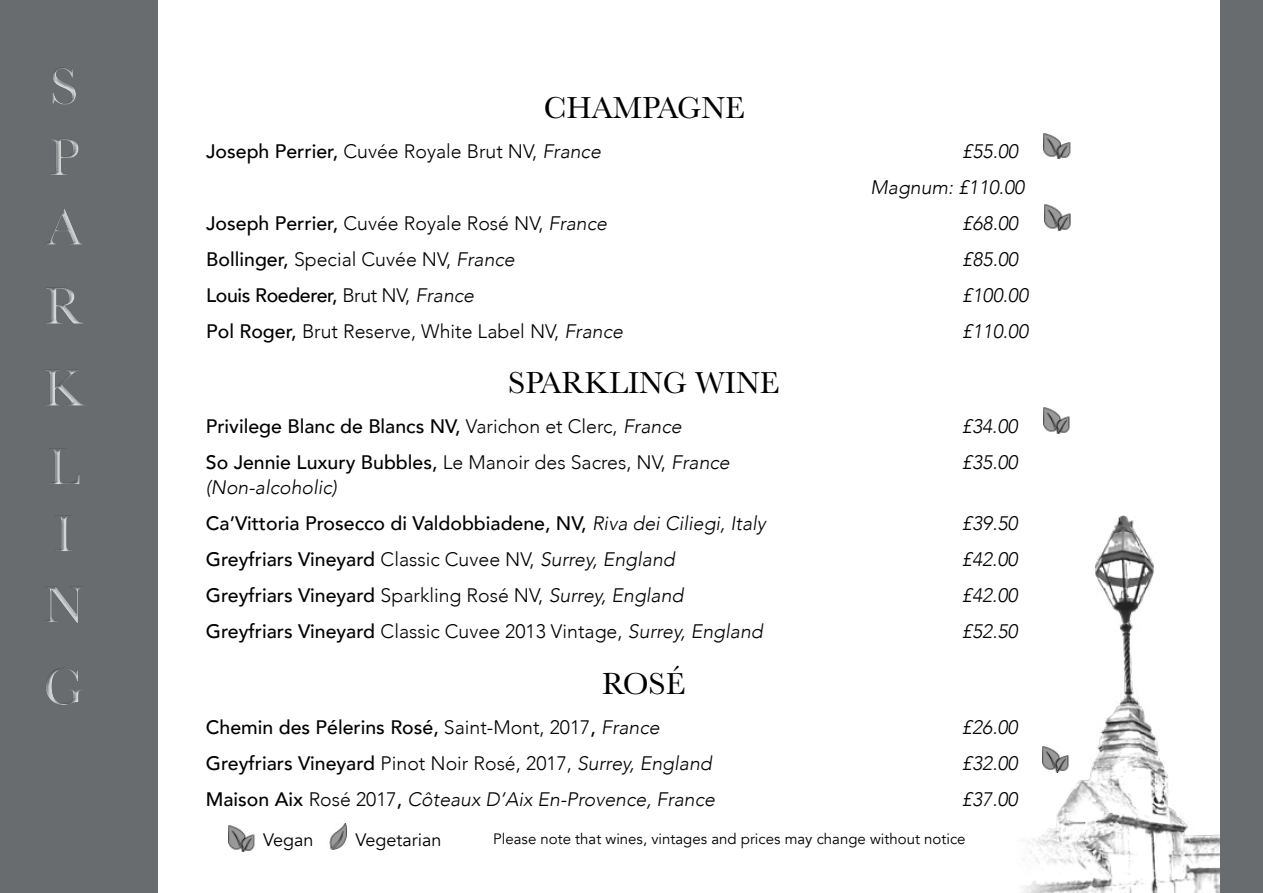
<style>
.page{position:relative;width:1263px;height:893px;background:#fff}
.page>*{position:absolute;margin:0;border:0;box-sizing:border-box;transform-origin:0 0}
.t1{font:54px/70.3px "Baskerville";color:#cccecf;text-align:justify}
.t2{font:31.5px "Baskerville";color:#000}
.t3{font:500 19.5px/36px "Avenir";color:#000}
.t4{font:300 19.5px "Avenir";color:#000}
.t5{font:italic 300 19.5px/36px "Avenir";color:#000}
.t6{font:500 19.5px "Avenir";letter-spacing:-.02em;color:#000}
.t7{font:18px "Avenir";color:#000}
.t8{font:15px "Avenir";color:#000}
.s1{font-weight:500}
.s2{font-style:italic}
.s3{font-weight:300}
.s4{font-weight:300;font-style:italic}
.s5{font-weight:500;font-style:normal}
.s6{font-style:normal}
</style>
<div class="page">
<div style="left:0;top:0;width:158px;height:893px;background:#686c6e"></div>
<img style="left:1044px;top:133px;width:27px;height:26px">
<img style="left:1044px;top:204px;width:27px;height:27px">
<img style="left:1043px;top:407px;width:27px;height:27px">
<img style="left:1023px;top:515px;width:197px;height:378px">
<div style="left:1220px;top:0;width:43px;height:893px;background:#686c6e"></div>
<img style="left:228px;top:825px;width:27px;height:27px">
<img style="left:329px;top:823px;width:18px;height:27px">
<div style="left:41px;top:64px;width:48px;height:640px;background:#000;opacity:.75"></div>
<img style="left:1043px;top:745px;width:28px;height:27px">
<h1 class="t1" style="left:45px;top:52px;width:38px">S P A</h1>
<h1 class="t1" style="left:43px;top:267px;width:44px;line-height:80.2px">R K L</h1>
<h1 class="t1" style="left:44px;top:499px;width:42px;line-height:70.9px">I<br>N</h1>
<h1 class="t1" style="left:43px;top:652px;width:43px">G</h1>
<h2 class="t2" style="left:544px;top:87px;width:203px">CHAMPAGNE</h2>
<p class="t4" style="left:206px;top:140px;width:396px"><span class="s1">Joseph Perrier,</span> Cuvée Royale Brut NV, <span class="s2">France</span></p>
<p class="t5" style="left:870px;top:133px;width:155px;text-indent:92px">£55.00<br>Magnum: £110.00</p>
<p class="t4" style="left:206px;top:212px;width:402px"><span class="s1">Joseph Perrier,</span> Cuvée Royale Rosé NV, <span class="s2">France</span></p>
<p class="t5" style="left:962px;top:205px;width:57px">£68.00</p>
<p class="t4" style="left:206px;top:248px;width:310px"><span class="s1">Bollinger,</span> Special Cuvée NV, <span class="s2">France</span></p>
<p class="t5" style="left:962px;top:241px;width:57px">£85.00</p>
<p class="t6" style="left:206px;top:278px;width:269px">Louis Roederer, <span class="s3">Brut NV,</span> <span class="s4">France</span></p>
<p class="t5" style="left:962px;top:277px;width:67px">£100.00</p>
<p class="t4" style="left:206px;top:320px;width:418px"><span class="s1">Pol Roger,</span> Brut Reserve, White Label NV, <span class="s2">France</span></p>
<p class="t5" style="left:962px;top:313px;width:67px">£110.00</p>
<h2 class="t2" style="left:508px;top:362px;width:273px">SPARKLING WINE</h2>
<p class="t3" style="left:206px;top:407px;width:477px">Privilege Blanc de Blancs NV, <span class="s3">Varichon et Clerc,</span> <span class="s4">France</span></p>
<p class="t5" style="left:962px;top:408px;width:57px">£34.00</p>
<p class="t3" style="left:206px;top:443px;width:525px">So Jennie Luxury Bubbles, <span class="s3">Le Manoir des Sacres, NV,</span> <span class="s4">France</span></p>
<p class="t5" style="left:962px;top:444px;width:57px">£35.00</p>
<p class="t3" style="left:206px;top:468px;width:561px"><span class="s4">(Non-alcoholic)<br></span>Ca’Vittoria Prosecco di Valdobbiadene, NV, <span class="s4">Riva dei Ciliegi, Italy</span></p>
<p class="t5" style="left:962px;top:506px;width:57px">£39.50</p>
<p class="t3" style="left:206px;top:540px;width:470px">Greyfriars Vineyard <span class="s3">Classic Cuvee NV,</span> <span class="s4">Surrey, England</span></p>
<p class="t5" style="left:962px;top:542px;width:57px">£42.00</p>
<p class="t3" style="left:206px;top:576px;width:479px">Greyfriars Vineyard <span class="s3">Sparkling Rosé NV,</span> <span class="s4">Surrey, England</span></p>
<p class="t5" style="left:962px;top:578px;width:57px">£42.00</p>
<p class="t4" style="left:206px;top:620px;width:558px"><span class="s1">Greyfriars Vineyard</span> Classic Cuvee 2013 Vintage, <span class="s2">Surrey, England</span></p>
<p class="t5" style="left:962px;top:614px;width:57px">£52.50</p>
<h2 class="t2" style="left:602px;top:663px;width:85px">ROSÉ</h2>
<p class="t3" style="left:206px;top:708px;width:455px">Chemin des Pélerins Rosé, <span class="s3">Saint-Mont, 2017</span>, <span class="s4">France</span></p>
<p class="t5" style="left:962px;top:709px;width:57px">£26.00</p>
<p class="t4" style="left:206px;top:752px;width:507px"><span class="s1">Greyfriars Vineyard</span> Pinot Noir Rosé, 2017, <span class="s2">Surrey, England</span></p>
<p class="t5" style="left:962px;top:745px;width:57px">£32.00</p>
<p class="t5" style="left:206px;top:781px;width:511px"><span class="s5">Maison Aix</span> <span class="s6">Rosé 2017</span><span class="s5">,</span> Côteaux D’Aix En-Provence, France</p>
<p class="t5" style="left:962px;top:781px;width:57px">£37.00</p>
<p class="t7" style="left:263px;top:829px;width:52px">Vegan</p>
<p class="t7" style="left:356px;top:829px;width:87px">Vegetarian</p>
<p class="t8" style="left:493px;top:830px;width:474px">Please note that wines, vintages and prices may change without notice</p>
</div>
